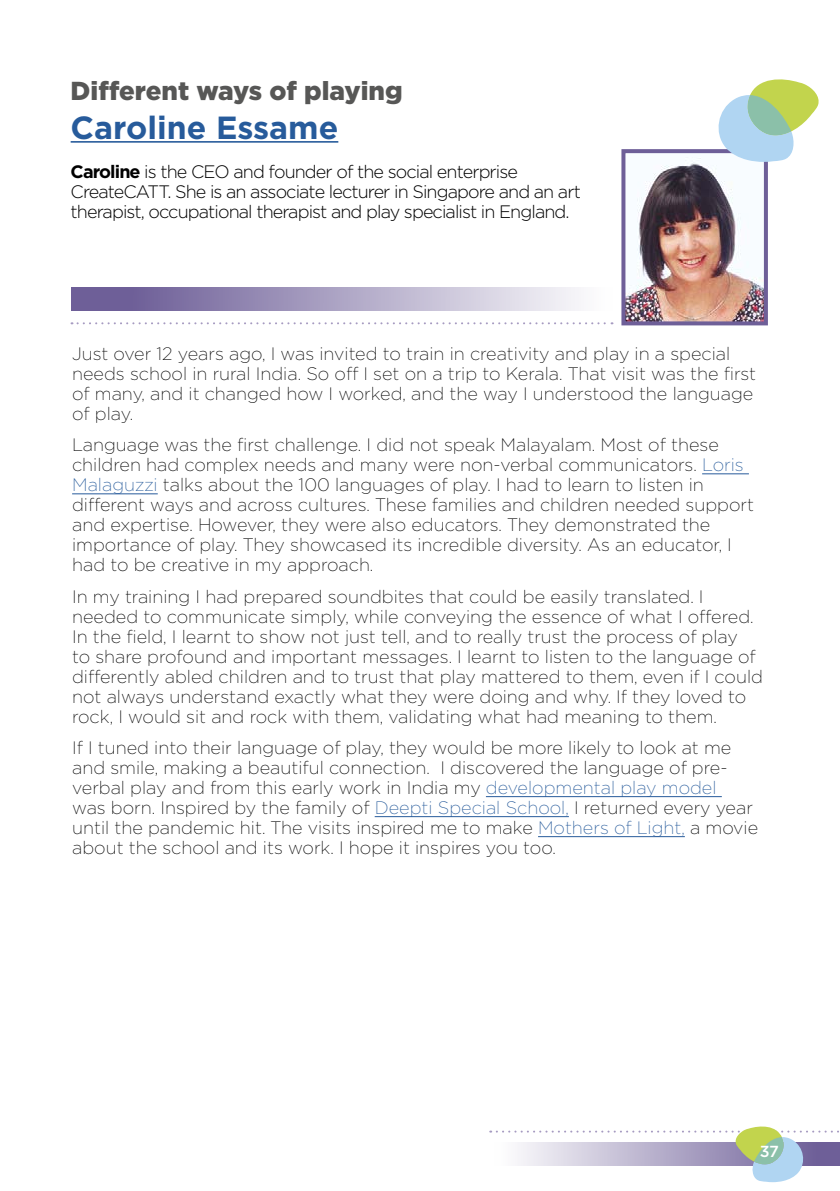
<style>
.page{position:relative;width:840px;height:1191px;background:#fff}
.page>*{position:absolute;margin:0;border:0;box-sizing:border-box;transform-origin:0 0}
.t1{font:700 32px "Gotham";color:#275b9b}
.award_header{font:900 26px "Gotham";color:#575756}
.body_text{font:200 18px/20px "Gotham";color:#000}
.body_text-2{font:300 18px/20px "Gotham";letter-spacing:-.05em;color:#000}
.t2{font:500 16px "Gotham";color:#fff}
.s1{font-weight:700}
.s2{color:#275b9b}
</style>
<div class="page">
<svg style="left:490px;top:1126px;width:350px;height:56px"></svg>
<hr style="left:701px;top:473px;width:47px;height:1px;background:#275b9b">
<hr style="left:72px;top:493px;width:86px;height:1px;background:#275b9b">
<hr style="left:485px;top:796px;width:236px;height:1px;background:#275b9b">
<hr style="left:374px;top:816px;width:194px;height:1px;background:#275b9b">
<hr style="left:537px;top:836px;width:147px;height:1px;background:#275b9b">
<svg style="left:71px;top:322px;width:541px;height:2px"></svg>
<div style="left:71px;top:287px;width:541px;height:24px;background:linear-gradient(to right,#5f4f8e,#fefefe)"></div>
<hr style="left:71px;top:141px;width:267px;height:2px;background:#275b9b">
<img style="left:626px;top:157px;width:136px;height:163px">
<div style="left:621px;top:149px;width:146px;height:176px;border:4px solid #6e5f98"></div>
<svg style="left:712px;top:79px;width:107px;height:83px"></svg>
<p class="award_header" style="left:71px;top:73px;width:333px">Different ways of playing</p>
<p class="t1" style="left:71px;top:106px;width:269px">Caroline Essame</p>
<p class="body_text-2" style="left:71px;top:161px;width:511px"><span class="s1">Caroline</span> is the CEO and founder of the social enterprise<br>CreateCATT. She is an associate lecturer in Singapore and an art therapist, occupational therapist and play specialist in England.</p>
<p class="body_text" style="left:72px;top:343px;width:685px">Just over 12 years ago, I was invited to train in creativity and play in a special needs school in rural India. So off I set on a trip to Kerala. That visit was the first of many, and it changed how I worked, and the way I understood the language of play.</p>
<p class="body_text" style="left:72px;top:434px;width:683px">Language was the first challenge. I did not speak Malayalam. Most of these children had complex needs and many were non-verbal communicators. <span class="s2">Loris Malaguzzi</span> talks about the 100 languages of play. I had to learn to listen in different ways and across cultures. These families and children needed support and expertise. However, they were also educators. They demonstrated the importance of play. They showcased its incredible diversity. As an educator, I had to be creative in my approach.</p>
<p class="body_text" style="left:72px;top:586px;width:692px">In my training I had prepared soundbites that could be easily translated. I needed to communicate simply, while conveying the essence of what I offered.<br>In the field, I learnt to show not just tell, and to really trust the process of play<br>to share profound and important messages. I learnt to listen to the language of differently abled children and to trust that play mattered to them, even if I could not always understand exactly what they were doing and why. If they loved to rock, I would sit and rock with them, validating what had meaning to them.</p>
<p class="body_text" style="left:72px;top:737px;width:687px">If I tuned into their language of play, they would be more likely to look at me and smile, making a beautiful connection. I discovered the language of pre&shy;verbal play and from this early work in India my <span class="s2">developmental play model<br></span>was born. Inspired by the family of <span class="s2">Deepti Special School,</span> I returned every year until the pandemic hit. The visits inspired me to make <span class="s2">Mothers of Light,</span> a movie about the school and its work. I hope it inspires you too.</p>
<p class="t2" style="left:759px;top:1140px;width:21px">37</p>
</div>
